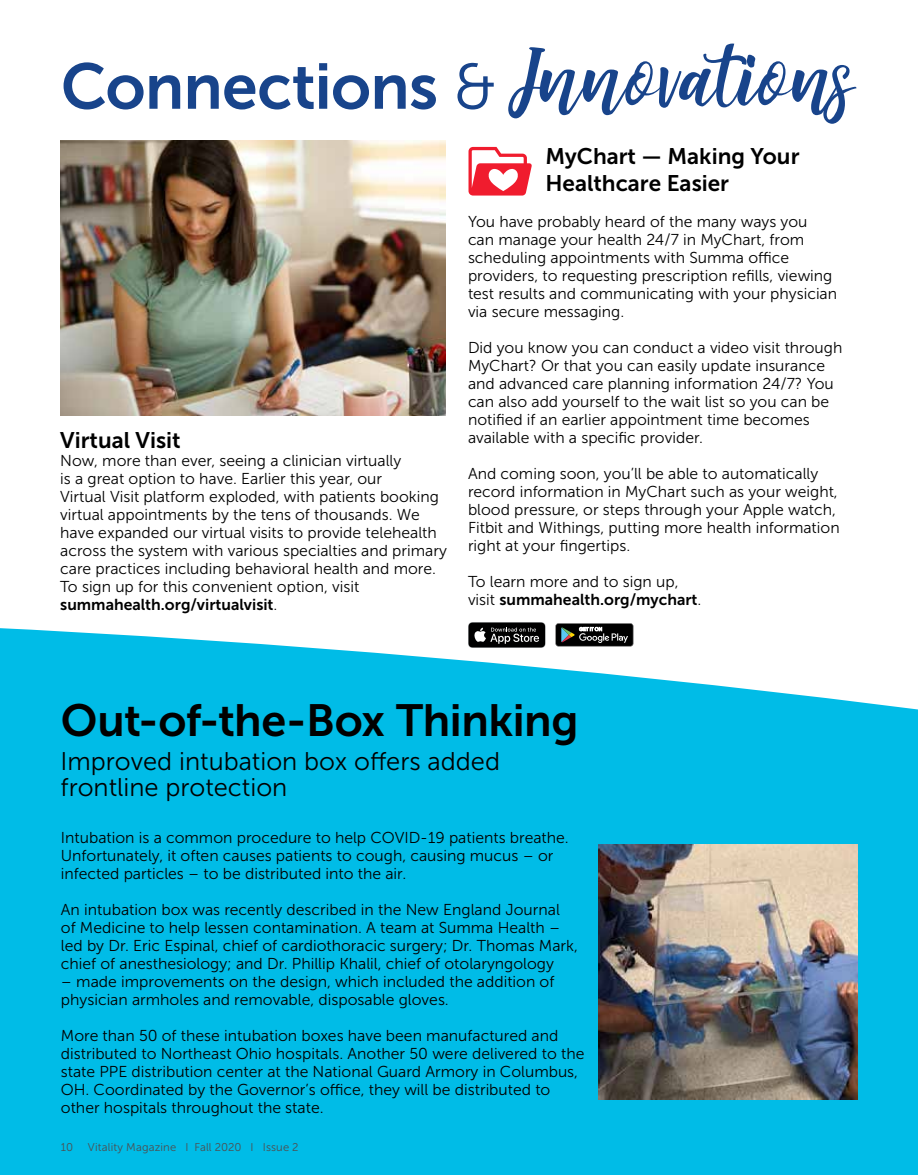
<style>
.page{position:relative;width:918px;height:1175px;background:#fff}
.page>*{position:absolute;margin:0;border:0;box-sizing:border-box;transform-origin:0 0}
.t1{font:64.2px "Museo Sans 700";letter-spacing:-.01em;color:#18448b}
.t2{font:44.85px "Museo Sans 700";letter-spacing:-.01em;color:#000}
.t3{font:25.5px/25.5px "Museo Sans 300";color:#000}
.t4{font:22.5px/27px "Museo Sans 700";color:#000}
.t5{font:15.75px/18px "Museo Sans 300";color:#000}
.t6{font:15.75px "Museo Sans 700";color:#000}
.t7{font:11.25px "Museo Sans 300";letter-spacing:.01em;color:#4d4d4f}
.s1{font-family:"Museo Sans 300"}
.s2{font-family:"amuba";font-size:66.45px}
</style>
<div class="page">
<svg style="left:0;top:625px;width:918px;height:549px;background:#12c0e8"></svg>
<img style="left:598px;top:844px;width:259px;height:255px">
<svg style="left:469px;top:147px;width:63px;height:48px"></svg>
<svg style="left:468px;top:622px;width:78px;height:26px;background:#333"></svg>
<svg style="left:556px;top:623px;width:77px;height:23px;background:#2e302f"></svg>
<img style="left:60px;top:141px;width:386px;height:274px">
<h1 class="t1" style="left:61px;top:51px;width:795px">Connections <span class="s1">&amp;</span> <span class="s2">Innovations</span></h1>
<h3 class="t4" style="left:60px;top:426px;width:122px">Virtual Visit</h3>
<p class="t5" style="left:60px;top:451px;width:388px">Now, more than ever, seeing a clinician virtually<br>is a great option to have. Earlier this year, our<br>Virtual Visit platform exploded, with patients booking virtual appointments by the tens of thousands. We have expanded our virtual visits to provide telehealth across the system with various specialties and primary care practices including behavioral health and more.<br>To sign up for this convenient option, visit</p>
<p class="t6" style="left:60px;top:596px;width:219px">summahealth.org/virtualvisit<span class="s1">.</span></p>
<h3 class="t4" style="left:545px;top:143px;width:256px">MyChart — Making Your<br>Healthcare Easier</h3>
<p class="t5" style="left:468px;top:213px;width:371px">You have probably heard of the many ways you can manage your health 24/7 in MyChart, from scheduling appointments with Summa office providers, to requesting prescription refills, viewing test results and communicating with your physician via secure messaging.</p>
<p class="t5" style="left:468px;top:339px;width:376px">Did you know you can conduct a video visit through MyChart? Or that you can easily update insurance and advanced care planning information 24/7? You can also add yourself to the wait list so you can be notified if an earlier appointment time becomes available with a specific provider.</p>
<p class="t5" style="left:468px;top:465px;width:373px">And coming soon, you’ll be able to automatically record information in MyChart such as your weight, blood pressure, or steps through your Apple watch, Fitbit and Withings, putting more health information right at your fingertips.</p>
<p class="t5" style="left:468px;top:573px;width:212px">To learn more and to sign up,</p>
<p class="t6" style="left:468px;top:591px;width:235px"><span class="s1">visit</span> summahealth.org/mychart<span class="s1">.</span></p>
<h2 class="t2" style="left:61px;top:696px;width:519px">Out-of-the-Box Thinking</h2>
<h3 class="t3" style="left:61px;top:749px;width:441px">Improved intubation box offers added frontline protection</h3>
<p class="t5" style="left:61px;top:829px;width:509px">Intubation is a common procedure to help COVID-19 patients breathe.<br>Unfortunately, it often causes patients to cough, causing mucus – or infected particles – to be distributed into the air.</p>
<p class="t5" style="left:61px;top:901px;width:519px">An intubation box was recently described in the New England Journal of Medicine to help lessen contamination. A team at Summa Health – led by Dr. Eric Espinal, chief of cardiothoracic surgery; Dr. Thomas Mark, chief of anesthesiology; and Dr. Phillip Khalil, chief of otolaryngology</p>
<p class="t5" style="left:61px;top:973px;width:495px">– made improvements on the design, which included the addition of physician armholes and removable, disposable gloves.</p>
<p class="t5" style="left:61px;top:1027px;width:525px">More than 50 of these intubation boxes have been manufactured and distributed to Northeast Ohio hospitals. Another 50 were delivered to the state PPE distribution center at the National Guard Armory in Columbus, OH. Coordinated by the Governor’s office, they will be distributed to other hospitals throughout the state.</p>
<p class="t7" style="left:61px;top:1141px;width:14px">10</p>
<p class="t7" style="left:88px;top:1141px;width:212px">Vitality Magazine I Fall 2020 I Issue 2</p>
</div>
